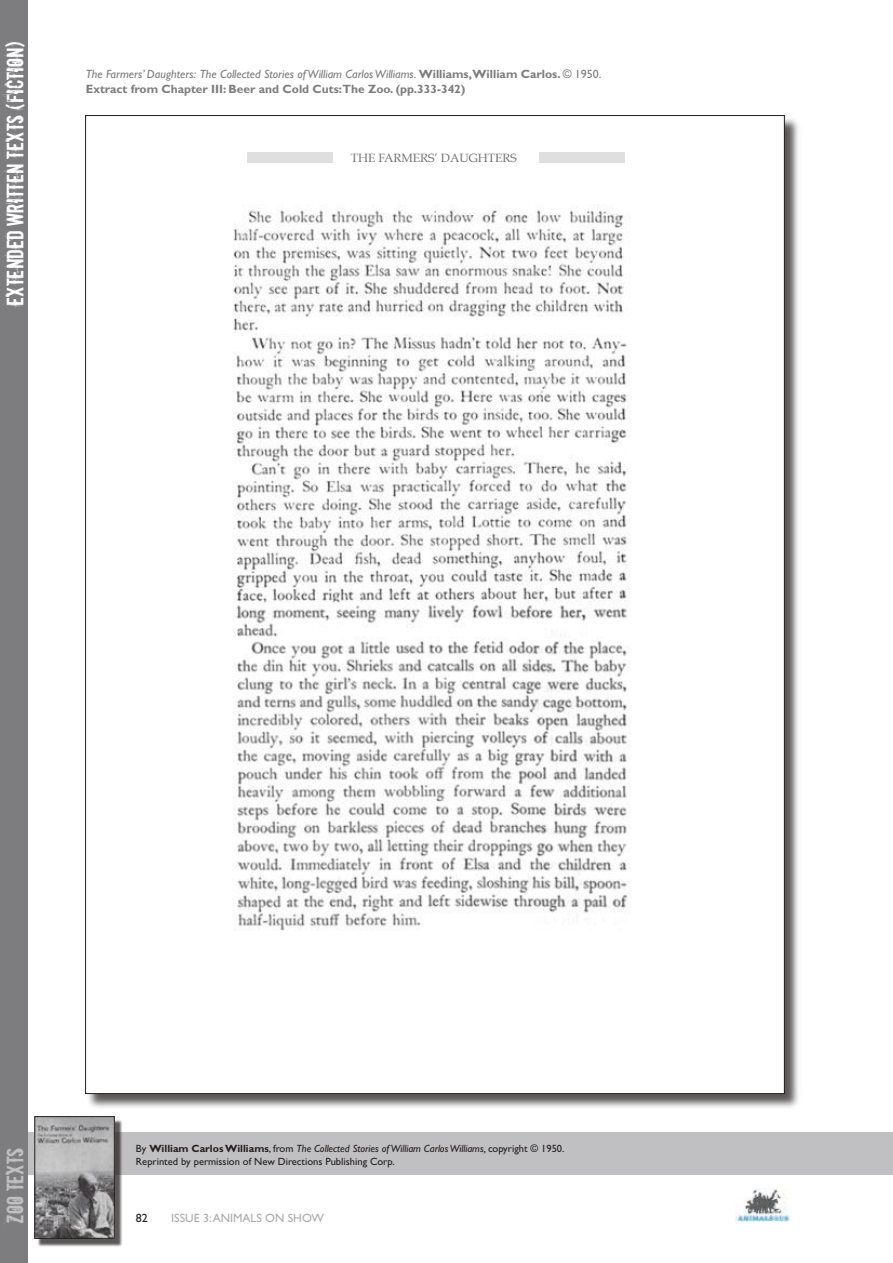
<style>
.page{position:relative;width:893px;height:1263px;background:#fff}
.page>*{position:absolute;margin:0;border:0;box-sizing:border-box;transform-origin:0 0}
.t1{font:22.5px "Downcome";color:#fff}
.t2{font:22.5px "Downcome";color:#c0bfc1}
.t3{font:700 12px/14.4px "Gill Sans";color:#7d7c7e}
.t4{font:12px "Gill Sans";color:#ababad}
.t5{font:12px "Book Antiqua";color:#717072}
.t6{font:12px "Gill Sans";color:#241f1f}
.t7{font:10.5px/12.6px "Gill Sans";color:#241f1f}
.s1{font-weight:400;font-style:italic}
.s2{font-weight:400}
.s3{font-weight:700}
.s4{font-style:italic}
</style>
<div class="page">
<div style="left:86px;top:116px;width:716px;height:995px;background:#241f1f;opacity:.75"></div>
<div style="left:86px;top:116px;width:698px;height:977px;background:#fff"></div>
<img style="left:233px;top:162px;width:397px;height:769px">
<div style="left:1px;top:1132px;width:892px;height:43px;background:#c0bfc1"></div>
<div style="left:36px;top:1118px;width:87px;height:129px;background:#241f1f;opacity:.75"></div>
<img style="left:36px;top:1118px;width:77px;height:119px">
<div style="left:34px;top:1116px;width:81px;height:123px;border:1px solid #241f1f"></div>
<div style="left:0;top:0;width:28px;height:1263px;background:#7d7c7e"></div>
<img style="left:736px;top:1188px;width:54px;height:33px">
<div style="left:247px;top:152px;width:85px;height:11px;background:#e0dfdf"></div>
<div style="left:540px;top:152px;width:85px;height:11px;background:#e0dfdf"></div>
<h1 class="t1" style="left:0;top:306px;width:269px;rotate:-90deg">extended written textS (fiction)</h1>
<p class="t3" style="left:86px;top:67px;width:517px"><span class="s1">The Farmers’ Daughters: The Collected Stories of William Carlos Williams.</span> Williams,William Carlos. <span class="s2">© 1950.<br></span>Extract from Chapter III: Beer and Cold Cuts:The Zoo. (pp.333-342)</p>
<p class="t5" style="left:351px;top:151px;width:168px">THE FARMERS’ DAUGHTERS</p>
<h1 class="t2" style="left:0;top:1224px;width:80px;rotate:-90deg">Zoo texts</h1>
<p class="t7" style="left:136px;top:1142px;width:430px">By <span class="s3">William Carlos Williams</span>, from <span class="s4">The Collected Stories of William Carlos Williams,</span> copyright © 1950.<br>Reprinted by permission of New Directions Publishing Corp.</p>
<p class="t6" style="left:136px;top:1211px;width:13px">82</p>
<p class="t4" style="left:171px;top:1211px;width:154px">ISSUE 3: ANIMALS ON SHOW</p>
</div>
